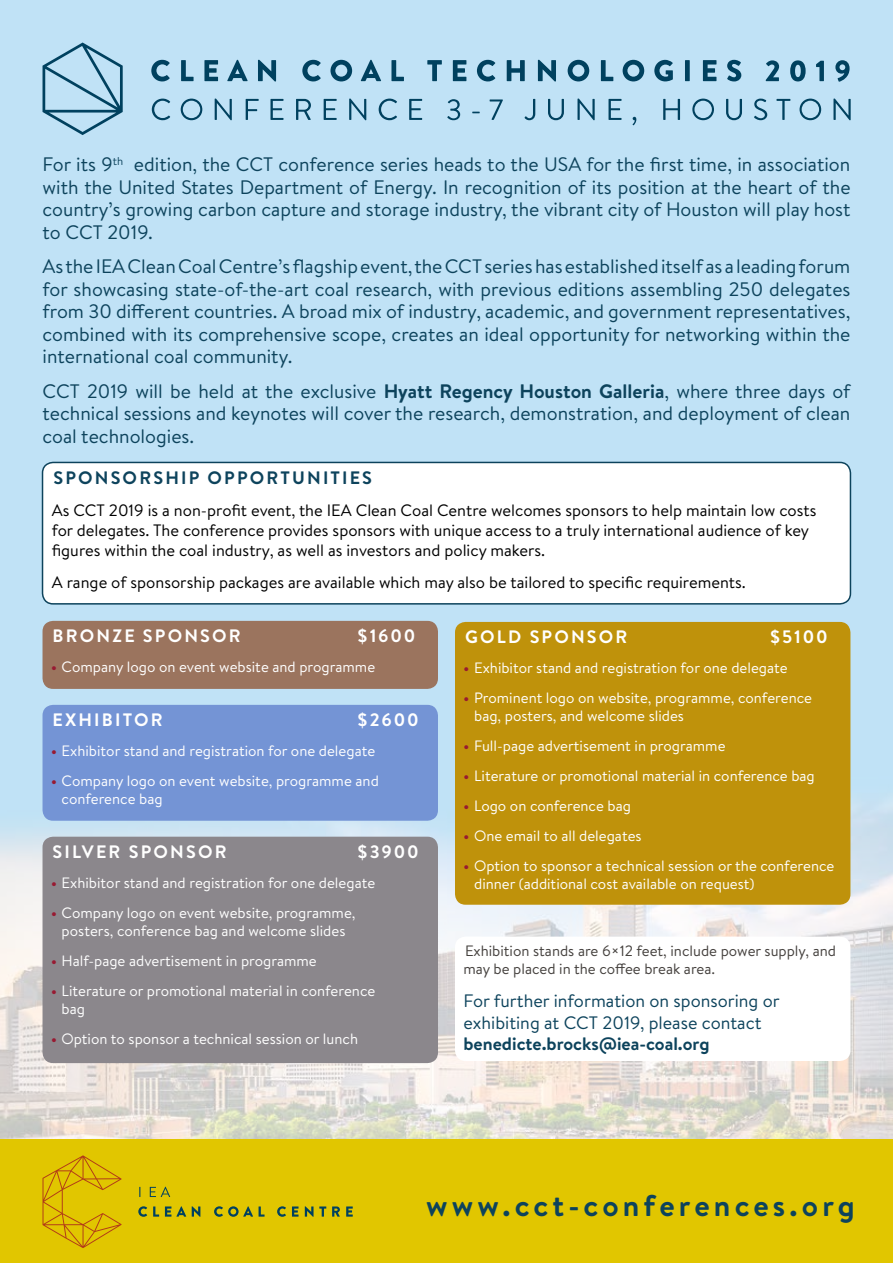
<style>
.page{position:relative;width:893px;height:1263px;background:#fff}
.page>*{position:absolute;margin:0;border:0;box-sizing:border-box;transform-origin:0 0}
.t1{font:700 30px "Brandon Text";letter-spacing:.14em;color:#0d435c}
.t2{font:19.5px/22.5px "Brandon Text";color:#0d435c;text-align:justify}
.t3{font:18px/21.6px "Brandon Text";color:#0d435c}
.t4{font:700 18px "Brandon Text";letter-spacing:.12em;color:#fff}
.t5{font:700 18px "Brandon Text";color:#0d435c}
.t6{font:700 18px "Brandon Text";letter-spacing:.12em;color:#0d435c}
.t7{font:16.5px/19.8px "Brandon Text";color:#000}
.t8{font:15px/18px "Brandon Text";color:#fff}
.t9{font:15px/18px "Brandon Text";color:#44403d}
.s1{font-weight:700}
.s2{font-weight:700;color:#981a32}
</style>
<div class="page">
<img style="left:0;top:0;width:893px;height:1140px">
<div style="left:0;top:1140px;width:893px;height:123px;background:#e1c600"></div>
<svg style="left:43px;top:43px;width:80px;height:92px;background:#9dc4da"></svg>
<svg style="left:151px;top:60px;width:19px;height:21px"></svg>
<svg style="left:181px;top:60px;width:13px;height:21px"></svg>
<svg style="left:204px;top:60px;width:14px;height:21px"></svg>
<svg style="left:227px;top:60px;width:21px;height:21px"></svg>
<svg style="left:258px;top:60px;width:18px;height:21px"></svg>
<svg style="left:302px;top:60px;width:19px;height:21px"></svg>
<svg style="left:330px;top:60px;width:22px;height:21px"></svg>
<svg style="left:361px;top:60px;width:20px;height:21px"></svg>
<svg style="left:391px;top:60px;width:13px;height:21px"></svg>
<svg style="left:427px;top:60px;width:15px;height:21px"></svg>
<svg style="left:453px;top:60px;width:13px;height:21px"></svg>
<svg style="left:477px;top:60px;width:18px;height:21px"></svg>
<svg style="left:507px;top:60px;width:18px;height:21px"></svg>
<svg style="left:538px;top:60px;width:18px;height:21px"></svg>
<svg style="left:568px;top:60px;width:21px;height:21px"></svg>
<svg style="left:601px;top:60px;width:12px;height:21px"></svg>
<svg style="left:623px;top:60px;width:21px;height:21px"></svg>
<svg style="left:654px;top:60px;width:19px;height:21px"></svg>
<div style="left:685px;top:60px;width:5px;height:21px;background:#00415f"></div>
<svg style="left:703px;top:60px;width:13px;height:21px"></svg>
<svg style="left:727px;top:60px;width:14px;height:21px"></svg>
<svg style="left:766px;top:60px;width:13px;height:21px"></svg>
<svg style="left:790px;top:60px;width:16px;height:21px"></svg>
<svg style="left:816px;top:61px;width:8px;height:20px"></svg>
<svg style="left:835px;top:60px;width:15px;height:22px"></svg>
<svg style="left:152px;top:99px;width:18px;height:21px"></svg>
<svg style="left:181px;top:99px;width:21px;height:21px"></svg>
<svg style="left:215px;top:99px;width:17px;height:21px"></svg>
<svg style="left:246px;top:99px;width:13px;height:21px"></svg>
<svg style="left:270px;top:99px;width:13px;height:21px"></svg>
<svg style="left:296px;top:99px;width:15px;height:21px"></svg>
<svg style="left:324px;top:99px;width:13px;height:21px"></svg>
<svg style="left:349px;top:99px;width:17px;height:21px"></svg>
<svg style="left:379px;top:99px;width:18px;height:21px"></svg>
<svg style="left:409px;top:99px;width:13px;height:21px"></svg>
<svg style="left:447px;top:99px;width:13px;height:21px"></svg>
<svg style="left:490px;top:99px;width:13px;height:21px"></svg>
<svg style="left:524px;top:99px;width:11px;height:21px"></svg>
<svg style="left:548px;top:99px;width:16px;height:21px"></svg>
<svg style="left:577px;top:99px;width:18px;height:21px"></svg>
<svg style="left:608px;top:99px;width:13px;height:21px"></svg>
<svg style="left:632px;top:117px;width:4px;height:8px"></svg>
<svg style="left:663px;top:99px;width:17px;height:21px"></svg>
<svg style="left:692px;top:99px;width:22px;height:21px"></svg>
<svg style="left:726px;top:99px;width:16px;height:21px"></svg>
<svg style="left:754px;top:99px;width:13px;height:21px"></svg>
<svg style="left:776px;top:99px;width:14px;height:21px"></svg>
<svg style="left:799px;top:99px;width:22px;height:21px"></svg>
<svg style="left:833px;top:99px;width:18px;height:21px"></svg>
<svg style="left:43px;top:1155px;width:79px;height:93px"></svg>
<svg style="left:150px;top:1187px;width:20px;height:10px"></svg>
<svg style="left:138px;top:1206px;width:9px;height:11px"></svg>
<svg style="left:153px;top:1206px;width:6px;height:10px"></svg>
<svg style="left:165px;top:1206px;width:21px;height:10px"></svg>
<svg style="left:192px;top:1206px;width:8px;height:11px"></svg>
<svg style="left:214px;top:1206px;width:39px;height:11px"></svg>
<svg style="left:259px;top:1206px;width:6px;height:10px"></svg>
<svg style="left:277px;top:1206px;width:9px;height:11px"></svg>
<svg style="left:292px;top:1206px;width:7px;height:10px"></svg>
<svg style="left:305px;top:1206px;width:21px;height:11px"></svg>
<svg style="left:332px;top:1206px;width:8px;height:10px"></svg>
<svg style="left:346px;top:1206px;width:7px;height:10px"></svg>
<div style="left:43px;top:621px;width:395px;height:68px;background:#9b745e;border-radius:11px"></div>
<div style="left:43px;top:705px;width:395px;height:116px;background:#7494d5;border-radius:11px"></div>
<div style="left:43px;top:837px;width:395px;height:226px;background:#8b878c;border-radius:11px"></div>
<div style="left:455px;top:622px;width:395px;height:283px;background:#bf920b;border-radius:11px"></div>
<div style="left:455px;top:936px;width:395px;height:125px;background:#fff;border-radius:11px"></div>
<div style="left:43px;top:462px;width:807px;height:142px;background:#fff;border-radius:11px"></div>
<div style="left:42px;top:462px;width:809px;height:143px;border:2px solid #0d435c;border-radius:11px"></div>
<p class="t2" style="left:43px;top:152px;width:809px">For its 9<sup>th</sup> edition, the CCT conference series heads to the USA for the first time, in association with the United States Department of Energy. In recognition of its position at the heart of the country’s growing carbon capture and storage industry, the vibrant city of Houston will play host to CCT 2019.</p>
<p class="t2" style="left:43px;top:254px;width:809px">As the IEA Clean Coal Centre’s flagship event, the CCT series has established itself as a leading forum for showcasing state-of-the-art coal research, with previous editions assembling 250 delegates from 30 different countries. A broad mix of industry, academic, and government representatives, combined with its comprehensive scope, creates an ideal opportunity for networking within the international coal community.</p>
<p class="t2" style="left:43px;top:379px;width:809px;line-height:23px">CCT 2019 will be held at the exclusive <span class="s1">Hyatt Regency Houston Galleria</span>, where three days of technical sessions and keynotes will cover the research, demonstration, and deployment of clean coal technologies.</p>
<p class="t6" style="left:53px;top:465px;width:320px">SPONSORSHIP OPPORTUNITIES</p>
<p class="t7" style="left:52px;top:500px;width:766px">As CCT 2019 is a non-profit event, the IEA Clean Coal Centre welcomes sponsors to help maintain low costs for delegates. The conference provides sponsors with unique access to a truly international audience of key figures within the coal industry, as well as investors and policy makers.</p>
<p class="t7" style="left:52px;top:571px;width:695px">A range of sponsorship packages are available which may also be tailored to specific requirements.</p>
<p class="t4" style="left:53px;top:623px;width:190px">BRONZE SPONSOR</p>
<p class="t4" style="left:357px;top:623px;width:60px">$1600</p>
<p class="t8" style="left:51px;top:657px;width:326px"><span class="s2">•</span> Company logo on event website and programme</p>
<p class="t4" style="left:53px;top:707px;width:111px">EXHIBITOR</p>
<p class="t4" style="left:357px;top:707px;width:63px">$2600</p>
<p class="t8" style="left:51px;top:741px;width:326px"><span class="s2">•</span> Exhibitor stand and registration for one delegate</p>
<p class="t8" style="left:62px;top:771px;width:319px;text-indent:-11px"><span class="s2">•</span> Company logo on event website, programme and conference bag</p>
<p class="t4" style="left:53px;top:839px;width:175px">SILVER SPONSOR</p>
<p class="t4" style="left:357px;top:839px;width:63px">$3900</p>
<p class="t8" style="left:51px;top:873px;width:326px"><span class="s2">•</span> Exhibitor stand and registration for one delegate</p>
<p class="t8" style="left:51px;top:903px;width:306px;text-align:center"><span class="s2">•</span> Company logo on event website, programme, posters, conference bag and welcome slides</p>
<p class="t8" style="left:51px;top:951px;width:267px"><span class="s2">•</span> Half-page advertisement in programme</p>
<p class="t8" style="left:62px;top:981px;width:315px;text-indent:-11px"><span class="s2">•</span> Literature or promotional material in conference bag</p>
<p class="t8" style="left:51px;top:1029px;width:309px"><span class="s2">•</span> Option to sponsor a technical session or lunch</p>
<p class="t4" style="left:465px;top:624px;width:164px">GOLD SPONSOR</p>
<p class="t4" style="left:770px;top:624px;width:59px">$5100</p>
<p class="t8" style="left:463px;top:658px;width:326px"><span class="s2">•</span> Exhibitor stand and registration for one delegate</p>
<p class="t8" style="left:474px;top:688px;width:339px;text-indent:-11px"><span class="s2">•</span> Prominent logo on website, programme, conference bag, posters, and welcome slides</p>
<p class="t8" style="left:463px;top:736px;width:264px"><span class="s2">•</span> Full-page advertisement in programme</p>
<p class="t8" style="left:463px;top:766px;width:353px"><span class="s2">•</span> Literature or promotional material in conference bag</p>
<p class="t8" style="left:463px;top:796px;width:169px"><span class="s2">•</span> Logo on conference bag</p>
<p class="t8" style="left:463px;top:826px;width:180px"><span class="s2">•</span> One email to all delegates</p>
<p class="t8" style="left:474px;top:856px;width:362px;text-indent:-11px"><span class="s2">•</span> Option to sponsor a technical session or the conference dinner (additional cost available on request)</p>
<p class="t9" style="left:463px;top:941px;width:374px">Exhibition stands are 6×12 feet, include power supply, and may be placed in the coffee break area.</p>
<p class="t3" style="left:463px;top:989px;width:318px">For further information on sponsoring or exhibiting at CCT 2019, please contact</p>
<p class="t5" style="left:463px;top:1032px;width:248px">benedicte.brocks@iea-coal.org</p>
<h1 class="t1" style="left:426px;top:1185px;width:430px">www.cct-conferences.org</h1>
</div>
